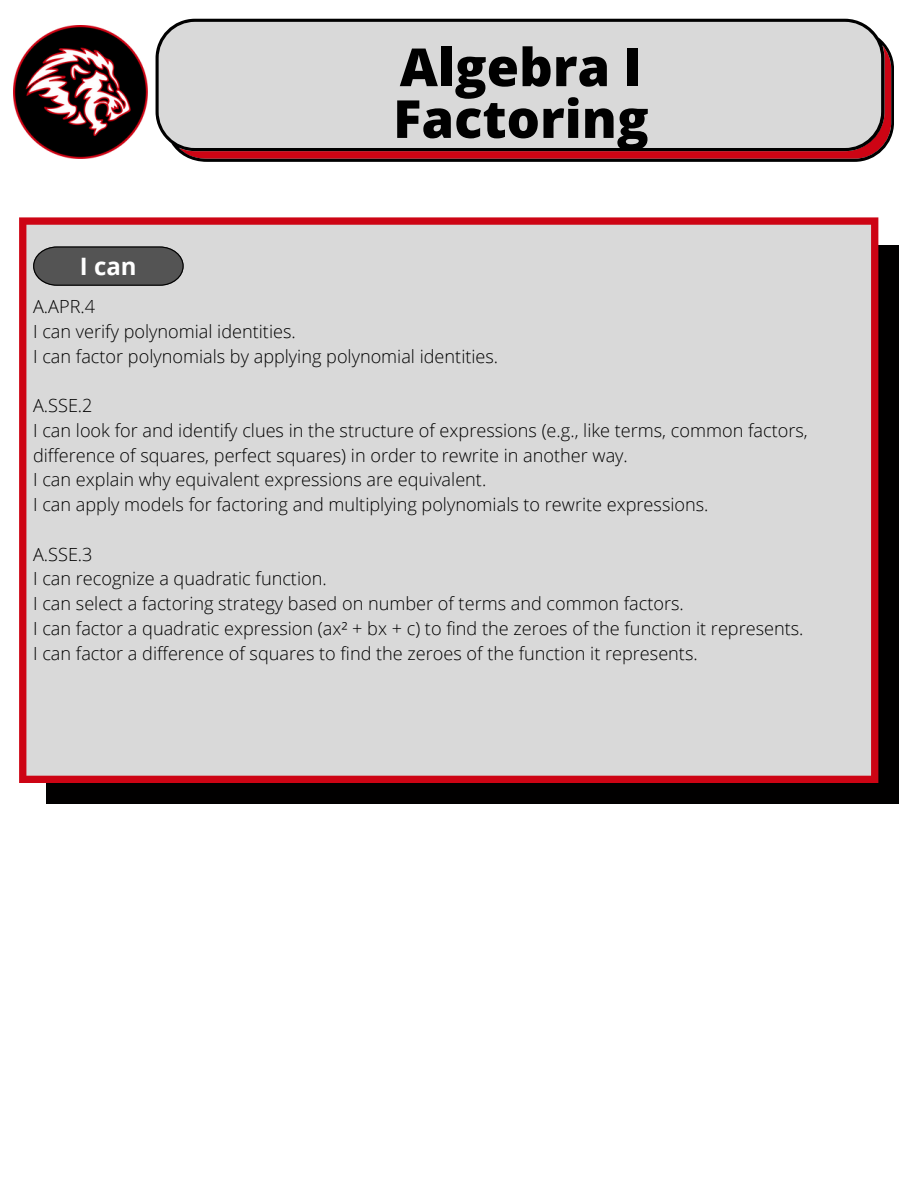
<style>
.page{position:relative;width:918px;height:1188px;background:#fff}
.page>*{position:absolute;margin:0;border:0;box-sizing:border-box;transform-origin:0 0}
.t1{font:800 52.5px/51.8px "Open Sans";color:#000}
.t2{font:700 24px "Open Sans";color:#fff}
.t3{font:300 18.15px/24.8px "Open Sans";color:#000}
</style>
<div class="page">
<svg style="left:156px;top:19px;width:738px;height:143px;fill:#d9d9d9"></svg>
<img style="left:13px;top:25px;width:134px;height:133px">
<div style="left:47px;top:245px;width:851px;height:559px;background:#010000"></div>
<div style="left:19px;top:217px;width:859px;height:566px;background:#d9d9d9"></div>
<svg style="left:33px;top:246px;width:151px;height:40px"></svg>
<h1 class="t1" style="left:393px;top:40px;width:257px">Algebra I<br>Factoring</h1>
<h2 class="t2" style="left:80px;top:249px;width:58px">I can</h2>
<p class="t3" style="left:33px;top:294px;width:467px">A.APR.4<br>I can verify polynomial identities.<br>I can factor polynomials by applying polynomial identities.</p>
<p class="t3" style="left:33px;top:393px;width:776px">A.SSE.2<br>I can look for and identify clues in the structure of expressions (e.g., like terms, common factors, difference of squares, perfect squares) in order to rewrite in another way.<br>I can explain why equivalent expressions are equivalent.<br>I can apply models for factoring and multiplying polynomials to rewrite expressions.</p>
<p class="t3" style="left:33px;top:541px;width:772px">A.SSE.3<br>I can recognize a quadratic function.<br>I can select a factoring strategy based on number of terms and common factors.<br>I can factor a quadratic expression (ax² + bx + c) to find the zeroes of the function it represents.<br>I can factor a difference of squares to find the zeroes of the function it represents.</p>
</div>
